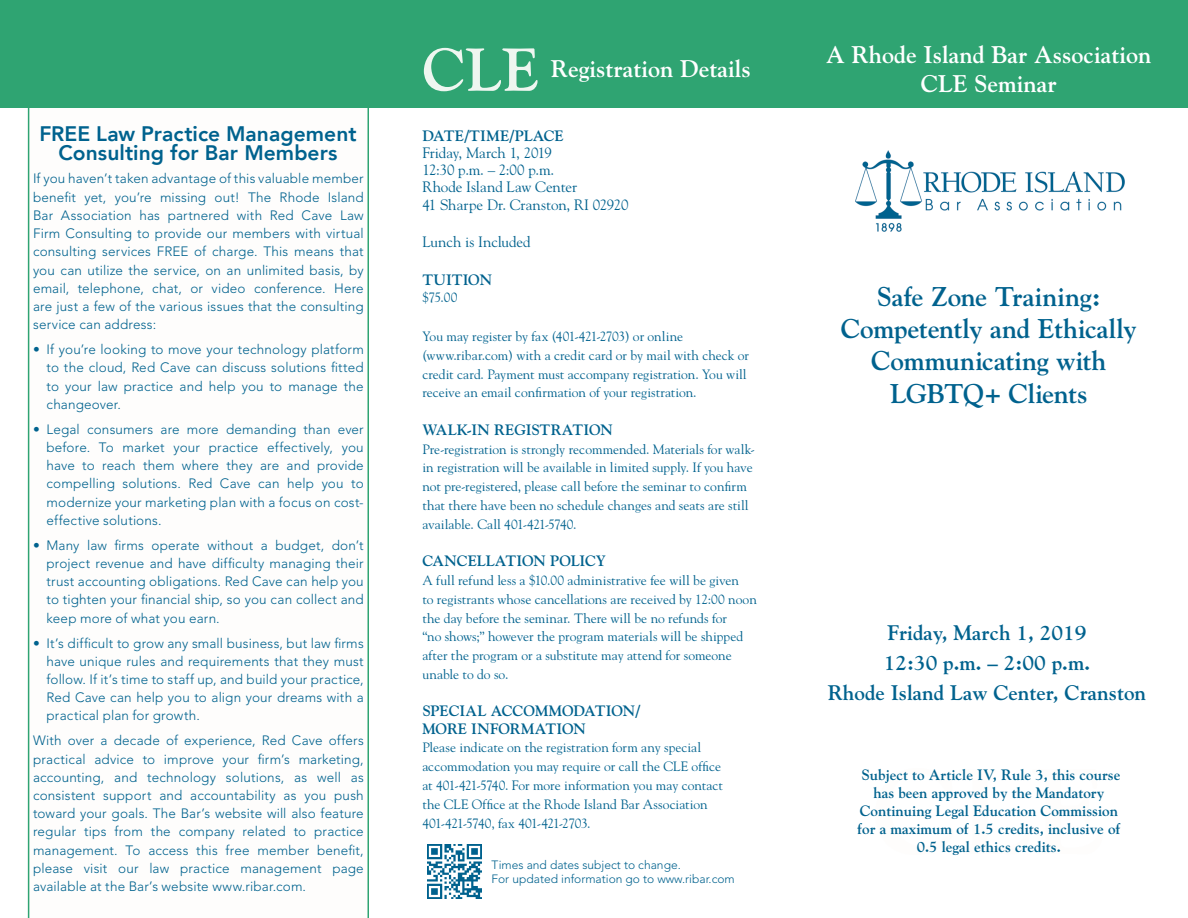
<style>
.page{position:relative;width:1188px;height:918px;background:#fff}
.page>*{position:absolute;margin:0;border:0;box-sizing:border-box;transform-origin:0 0}
.t1{font:700 60px "Goudy";color:#eef6f0}
.Speakers{font:700 27px/32.4px "Goudy";letter-spacing:-.01em;color:#00628e;text-align:center}
.t2{font:700 24px/28.8px "Goudy";color:#fff;text-align:center}
.t3{font:700 21px "Goudy";color:#00628e}
.cle_title{font:800 21px/19.5px "Avenir";letter-spacing:.005em;color:#00628e;text-align:center}
.Credits{font:700 15px/18px "Goudy";color:#00628e;text-align:center}
.t4{font:15px/17.2px "Goudy";letter-spacing:-.005em;color:#00628e}
.cle_description{font:300 13.5px/18.1px "Avenir LT Std";letter-spacing:.01em;color:#00628e;text-align:justify}
.t5{font:13.5px/18.8px "Goudy";color:#00628e}
.t6{font:300 12px/14.4px "Avenir LT Std";color:#00628e}
.s1{font-weight:700}
</style>
<div class="page">
<svg style="left:28px;top:108px;width:341px;height:810px"></svg>
<div style="left:0;top:0;width:1188px;height:108px;background:#2fa472"></div>
<img style="left:428px;top:844px;width:54px;height:54px">
<img style="left:856px;top:150px;width:269px;height:81px">
<p class="cle_title" style="left:39px;top:124px;width:319px">FREE Law Practice Management<br>Consulting for Bar Members</p>
<p class="cle_description" style="left:33px;top:170px;width:332px">If you haven’t taken advantage of this valuable member benefit yet, you’re missing out! The Rhode Island Bar Association has partnered with Red Cave Law Firm Consulting to provide our members with virtual consulting services FREE of charge. This means that you can utilize the service, on an unlimited basis, by email, telephone, chat, or video conference. Here are just a few of the various issues that the consulting service can address:</p>
<p class="cle_description" style="left:47px;top:340px;width:319px;text-indent:-14px">• If you’re looking to move your technology platform to the cloud, Red Cave can discuss solutions fitted to your law practice and help you to manage the changeover.</p>
<p class="cle_description" style="left:47px;top:420px;width:319px;text-indent:-14px">• Legal consumers are more demanding than ever before. To market your practice effectively, you have to reach them where they are and provide compelling solutions. Red Cave can help you to modernize your marketing plan with a focus on cost&shy;effective solutions.</p>
<p class="cle_description" style="left:47px;top:536px;width:319px;text-indent:-14px">• Many law firms operate without a budget, don’t project revenue and have difficulty managing their trust accounting obligations. Red Cave can help you to tighten your financial ship, so you can collect and keep more of what you earn.</p>
<p class="cle_description" style="left:47px;top:634px;width:319px;text-indent:-14px">• It’s difficult to grow any small business, but law firms have unique rules and requirements that they must follow. If it’s time to staff up, and build your practice, Red Cave can help you to align your dreams with a practical plan for growth.</p>
<p class="cle_description" style="left:33px;top:732px;width:332px">With over a decade of experience, Red Cave offers practical advice to improve your firm’s marketing, accounting, and technology solutions, as well as consistent support and accountability as you push toward your goals. The Bar’s website will also feature regular tips from the company related to practice management. To access this free member benefit, please visit our law practice management page available at the Bar’s website www.ribar.com.</p>
<p class="t1" style="left:422px;top:34px;width:118px">CLE</p>
<p class="t2" style="left:551px;top:54px;width:201px">Registration Details</p>
<p class="t4" style="left:422px;top:126px;width:208px"><span class="s1">DATE/TIME/PLACE<br></span>Friday, March 1, 2019<br>12:30 p.m. – 2:00 p.m.<br>Rhode Island Law Center<br>41 Sharpe Dr. Cranston, RI 02920</p>
<p class="t4" style="left:422px;top:233px;width:110px">Lunch is Included</p>
<p class="Credits" style="left:422px;top:270px;width:71px">TUITION</p>
<p class="t5" style="left:422px;top:288px;width:37px">$75.00</p>
<p class="t5" style="left:422px;top:327px;width:328px">You may register by fax (401-421-2703) or online (www.ribar.com) with a credit card or by mail with check or credit card. Payment must accompany registration. You will receive an email confirmation of your registration.</p>
<p class="Credits" style="left:422px;top:421px;width:192px">WALK-IN REGISTRATION</p>
<p class="t5" style="left:422px;top:439px;width:334px">Pre-registration is strongly recommended. Materials for walk&shy;in registration will be available in limited supply. If you have not pre-registered, please call before the seminar to confirm that there have been no schedule changes and seats are still available. Call 401-421-5740.</p>
<p class="Credits" style="left:422px;top:552px;width:185px">CANCELLATION POLICY</p>
<p class="t5" style="left:422px;top:571px;width:336px">A full refund less a $10.00 administrative fee will be given<br>to registrants whose cancellations are received by 12:00 noon the day before the seminar. There will be no refunds for<br>“no shows;” however the program materials will be shipped after the program or a substitute may attend for someone unable to do so.</p>
<p class="Credits" style="left:422px;top:702px;width:219px;line-height:17.2px;text-align:left">SPECIAL ACCOMMODATION/<br>MORE INFORMATION</p>
<p class="t5" style="left:422px;top:738px;width:302px">Please indicate on the registration form any special accommodation you may require or call the CLE office at 401-421-5740. For more information you may contact the CLE Office at the Rhode Island Bar Association 401-421-5740, fax 401-421-2703.</p>
<p class="t6" style="left:492px;top:857px;width:245px">Times and dates subject to change.<br>For updated information go to www.ribar.com</p>
<p class="t2" style="left:826px;top:40px;width:327px">A Rhode Island Bar Association<br>CLE Seminar</p>
<p class="Speakers" style="left:877px;top:280px;width:226px">Safe Zone Training:</p>
<p class="Speakers" style="left:841px;top:312px;width:297px">Competently and Ethically<br>Communicating with<br>LGBTQ+ Clients</p>
<p class="t3" style="left:887px;top:620px;width:201px">Friday, March 1, 2019</p>
<p class="t3" style="left:884px;top:650px;width:208px">12:30 p.m. – 2:00 p.m.</p>
<p class="t3" style="left:828px;top:680px;width:320px">Rhode Island Law Center, Cranston</p>
<p class="Credits" style="left:857px;top:765px;width:265px">Subject to Article IV, Rule 3, this course has been approved by the Mandatory Continuing Legal Education Commission for a maximum of 1.5 credits, inclusive of 0.5 legal ethics credits.</p>
</div>
